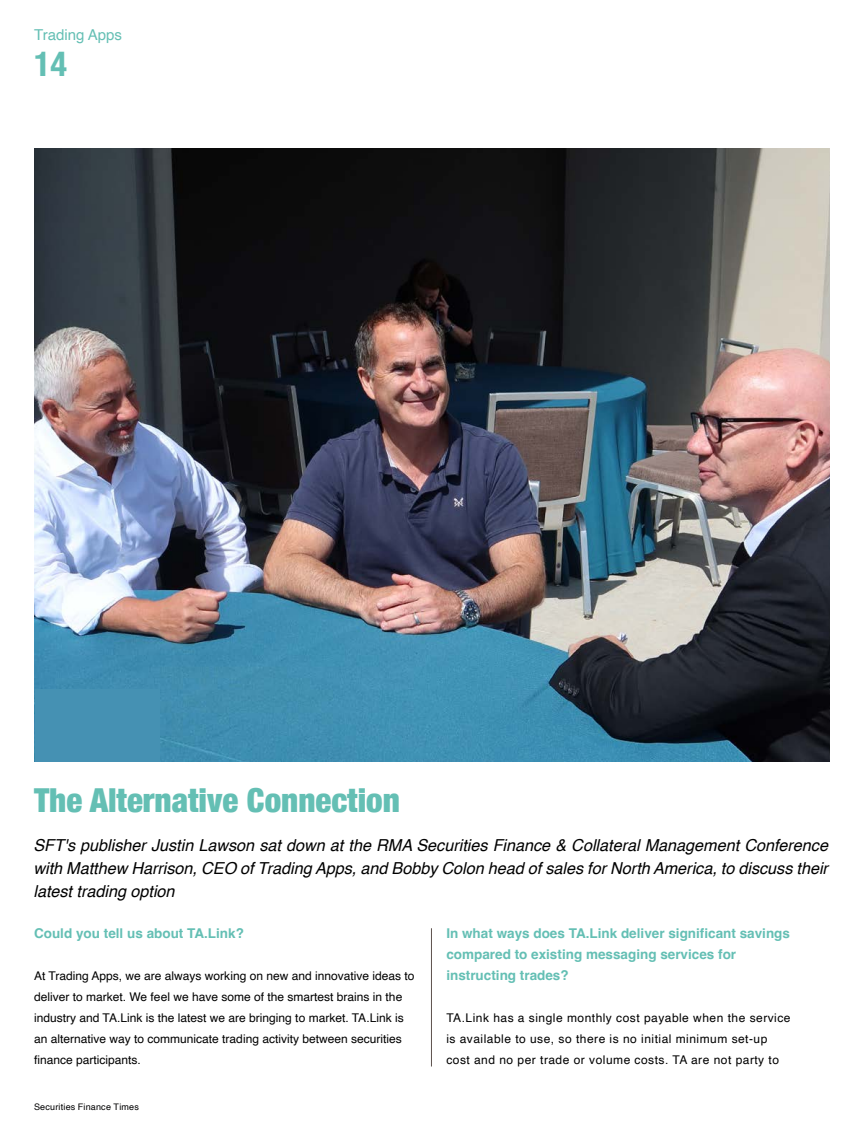
<style>
.page{position:relative;width:864px;height:1136px;background:#fff}
.page>*{position:absolute;margin:0;border:0;box-sizing:border-box;transform-origin:0 0}
.t1{font:700 condensed 34.5px "Helvetica Neue";color:#64bfb4}
.t2{font:900 condensed 33px "Helvetica Neue";color:#64bfb4}
.t3{font:italic 16.5px/22.5px "Helvetica";color:#000;text-align:justify}
.t4{font:15px "Helvetica";color:#64bfb4}
.t5{font:700 13.5px/21px "Helvetica";color:#64bfb4}
.t6{font:12px/21px "Helvetica";color:#000}
.t7{font:12px/21px "Helvetica";letter-spacing:.04em;color:#000}
.t8{font:9px "Helvetica";letter-spacing:.02em;color:#020203}
</style>
<div class="page">
<img style="left:35px;top:149px;width:794px;height:612px">
<hr style="left:431px;top:928px;width:1px;height:138px;background:#5d514d">
<div style="left:35px;top:689px;width:124px;height:72px;background:#4591b3"></div>
<p class="t4" style="left:34px;top:23px;width:89px">Trading Apps</p>
<h1 class="t1" style="left:34px;top:35px;width:35px">14</h1>
<h2 class="t2" style="left:34px;top:773px;width:367px">The Alternative Connection</h2>
<h3 class="t3" style="left:33px;top:834px;width:795px">SFT's publisher Justin Lawson sat down at the RMA Securities Finance &amp; Collateral Management Conference with Matthew Harrison, CEO of Trading Apps, and Bobby Colon head of sales for North America, to discuss their latest trading option</h3>
<p class="t5" style="left:34px;top:924px;width:211px">Could you tell us about TA.Link?</p>
<p class="t6" style="left:34px;top:965px;width:382px">At Trading Apps, we are always working on new and innovative ideas to deliver to market. We feel we have some of the smartest brains in the industry and TA.Link is the latest we are bringing to market. TA.Link is an alternative way to communicate trading activity between securities finance participants.</p>
<p class="t8" style="left:34px;top:1099px;width:106px">Securities Finance Times</p>
<p class="t5" style="left:446px;top:924px;width:345px">In what ways does TA.Link deliver significant savings compared to existing messaging services for instructing trades?</p>
<p class="t7" style="left:446px;top:1007px;width:345px">TA.Link has a single monthly cost payable when the service is available to use, so there is no initial minimum set-up cost and no per trade or volume costs. TA are not party to</p>
</div>
